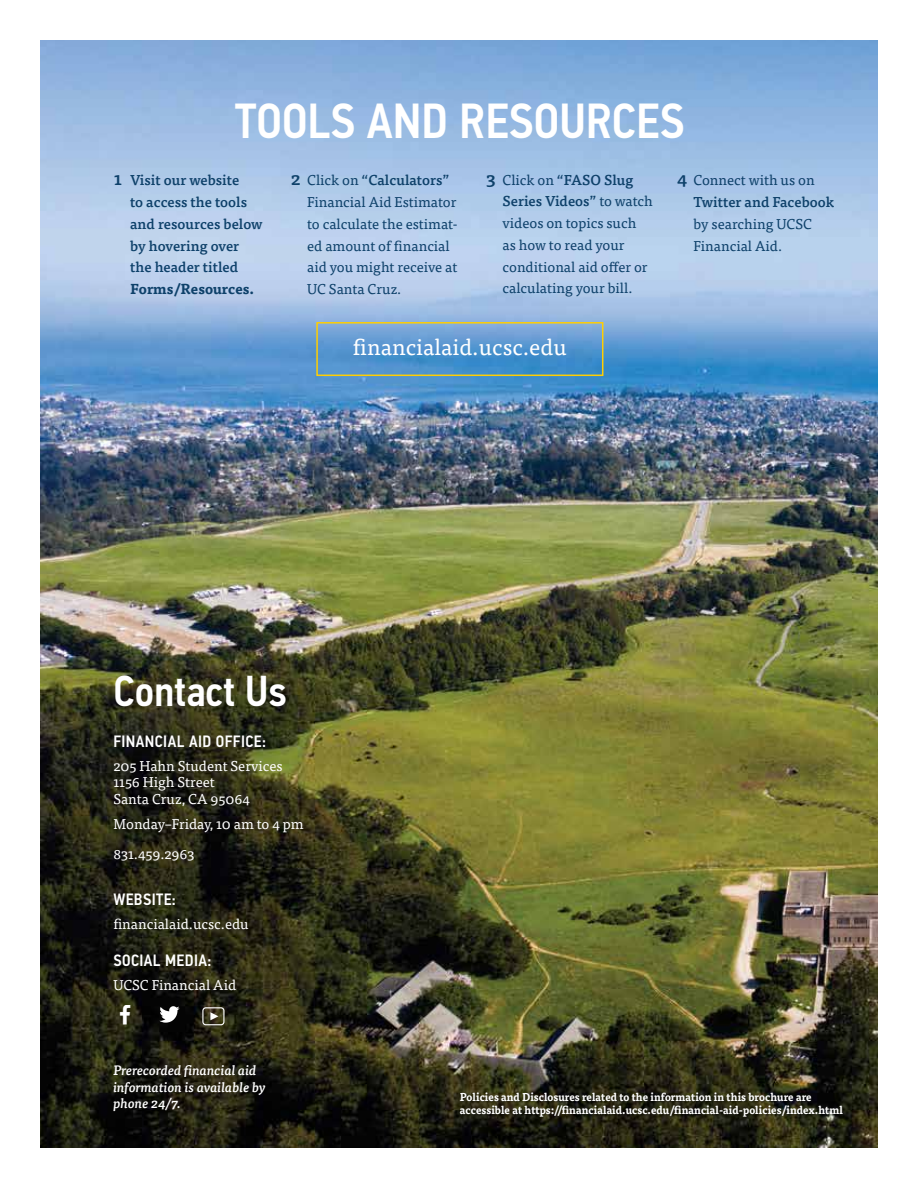
<style>
.page{position:relative;width:918px;height:1188px;background:#fff}
.page>*{position:absolute;margin:0;border:0;box-sizing:border-box;transform-origin:0 0}
.t1{font:500 49.5px "PF Din Text Cond Pro";color:#fff}
.t2{font:500 43.5px "PF Din Text Cond Pro";color:#fff}
.t3{font:22.5px "Tisa Pro";color:#fff}
.t4{font:500 16.5px "PF Din Text Cond Pro";letter-spacing:.025em;color:#fff}
.t5{font:14.25px/21.8px "Tisa Pro";color:#0e416a}
.t6{font:14.25px/16.5px "Tisa Pro";color:#fff}
.t7{font:500 14.25px/21.8px "Tisa Pro";color:#0e416a}
.t8{font:700 14.25px "Tisa Pro";color:#0e416a}
.t9{font:italic 500 13.5px/16.5px "Tisa Pro";color:#fff}
.t10{font:700 11.25px/13.5px "Tisa Pro";color:#fff;scale:.93 1}
.s1{font-size:18px}
.s2{font-weight:500;font-size:18px}
.s3{font-weight:500}
.s4{font-weight:400}
</style>
<div class="page">
<img style="left:40px;top:40px;width:838px;height:1108px">
<div style="left:460px;top:1092px;width:385px;height:27px;background:#000;opacity:.45"></div>
<svg style="left:159px;top:1006px;width:21px;height:17px"></svg>
<svg style="left:202px;top:1007px;width:23px;height:18px"></svg>
<div style="left:316px;top:322px;width:287px;height:54px;border:2px solid #ffce03"></div>
<svg style="left:120px;top:1005px;width:10px;height:19px"></svg>
<h1 class="t1" style="left:235px;top:91px;width:451px">TOOLS AND RESOURCES</h1>
<p class="t7" style="left:130px;top:169px;width:134px;text-indent:-17px"><span class="s1">1</span> Visit our website<br>to access the tools and resources below by hovering over the header titled</p>
<p class="t8" style="left:130px;top:278px;width:125px">Forms/Resources.</p>
<p class="t5" style="left:307px;top:169px;width:152px;text-indent:-16px"><span class="s2">2</span> Click on <span class="s3">“Calculators”<br></span>Financial Aid Estimator to calculate the estimat&shy;ed amount of financial aid you might receive at<br>UC Santa Cruz.</p>
<p class="t5" style="left:502px;top:168px;width:152px;text-indent:-16px"><span class="s2">3</span> Click on <span class="s3">“FASO Slug<br>Series Videos”</span> to watch videos on topics such as how to read your conditional aid offer or calculating your bill.</p>
<h3 class="t3" style="left:353px;top:331px;width:215px">financialaid.ucsc.edu</h3>
<p class="t7" style="left:694px;top:169px;width:142px;text-indent:-17px"><span class="s1">4</span> <span class="s4">Connect with us on<br></span>Twitter and Facebook</p>
<p class="t5" style="left:694px;top:212px;width:120px">by searching UCSC<br>Financial Aid.</p>
<h2 class="t2" style="left:113px;top:665px;width:175px">Contact Us</h2>
<p class="t4" style="left:113px;top:731px;width:154px">FINANCIAL AID OFFICE:</p>
<p class="t6" style="left:113px;top:757px;width:171px">205 Hahn Student Services<br>1156 High Street<br>Santa Cruz, CA 95064</p>
<p class="t6" style="left:113px;top:808px;width:192px;line-height:30px">Monday–Friday, 10 am to 4 pm<br>831.459.2963</p>
<p class="t4" style="left:113px;top:889px;width:64px">WEBSITE:</p>
<p class="t6" style="left:113px;top:915px;width:137px">financialaid.ucsc.edu</p>
<p class="t4" style="left:113px;top:950px;width:100px">SOCIAL MEDIA:</p>
<p class="t6" style="left:113px;top:976px;width:124px">UCSC Financial Aid</p>
<p class="t9" style="left:113px;top:1062px;width:154px">Prerecorded financial aid information is available by phone 24/7.</p>
<p class="t10" style="left:460px;top:1089px;width:413px">Policies and Disclosures related to the information in this brochure are accessible at https://financialaid.ucsc.edu/financial-aid-policies/index.html</p>
</div>
